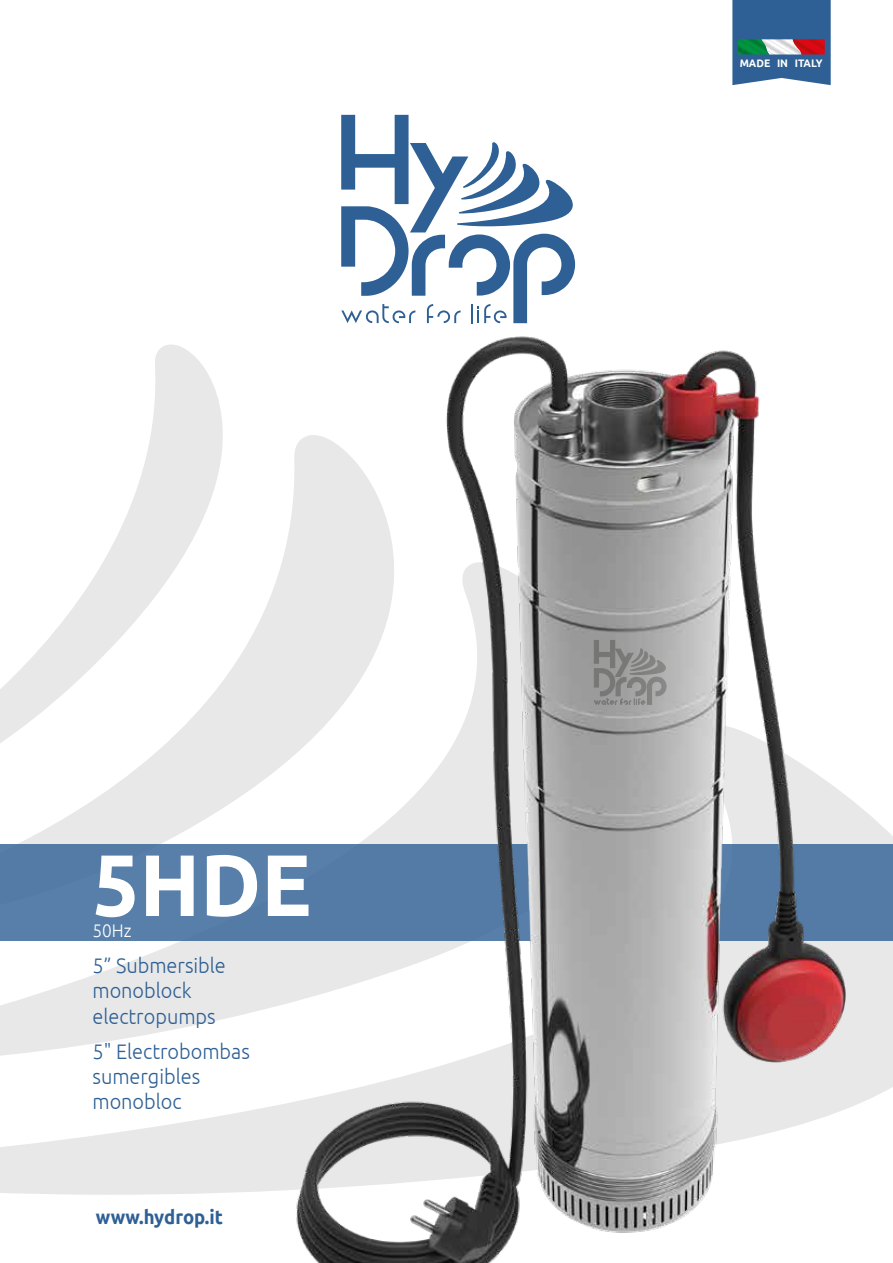
<style>
.page{position:relative;width:893px;height:1263px;background:#fff}
.page>*{position:absolute;margin:0;border:0;box-sizing:border-box;transform-origin:0 0}
.t1{font:700 87.15px "Ubuntu";color:#fff;scale:.95 1}
.t2{font:300 21px/25.2px "Ubuntu";color:#2e6095;scale:.95 1}
.t3{font:700 19.5px "Ubuntu";color:#2e6095;scale:.95 1}
.t4{font:300 18.15px "Ubuntu";color:#fff;scale:.95 1}
.t5{font:700 10.95px "Ubuntu";color:#fff;scale:.95 1}
</style>
<div class="page">
<svg style="left:0;top:818px;width:893px;height:377px;fill:#e8e8e8"></svg>
<svg style="left:0;top:940px;width:288px;height:125px;fill:#e8e8e8"></svg>
<svg style="left:0;top:538px;width:288px;height:306px;fill:#e8e8e8"></svg>
<svg style="left:0;top:344px;width:262px;height:463px"></svg>
<div style="left:0;top:844px;width:893px;height:96px;background:#577faa"></div>
<svg style="left:732px;top:0;width:99px;height:54px;background:#48698c"></svg>
<img style="left:288px;top:54px;width:585px;height:1209px">
<svg style="left:594px;top:639px;width:73px;height:67px;background:#939392"></svg>
<h1 class="t1" style="left:92px;top:832px;width:232px">5HDE</h1>
<p class="t4" style="left:92px;top:919px;width:43px">50Hz</p>
<p class="t2" style="left:92px;top:952px;width:142px">5” Submersible monoblock electropumps</p>
<p class="t2" style="left:92px;top:1038px;width:167px">5" Electrobombas sumergibles monobloc</p>
<p class="t3" style="left:96px;top:1205px;width:135px">www.hydrop.it</p>
<p class="t5" style="left:740px;top:56px;width:89px">MADE IN ITALY</p>
</div>
